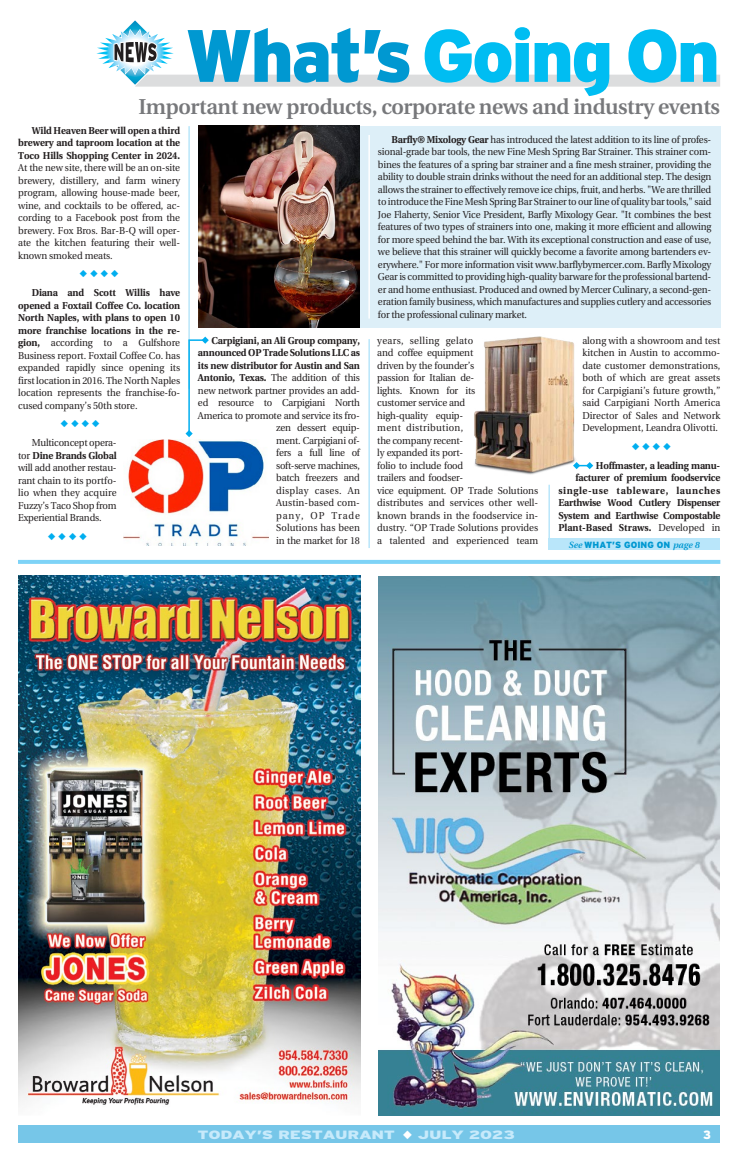
<style>
.page{position:relative;width:738px;height:1152px;background:#fff}
.page>*{position:absolute;margin:0;border:0;box-sizing:border-box;transform-origin:0 0}
.t1{font:900 74px "Interstate";letter-spacing:-.04em;color:#00bdf2}
.t2{font:600 21.5px "Utopia";letter-spacing:-.02em;color:#77787b}
.t3{font:900 12px "Interstate";letter-spacing:-.02em;color:#c7eafb;scale:1.4 1}
.t4{font:900 12px "Interstate";color:#fff;scale:.95 1}
.t5{font:10px/12.5px "Utopia";letter-spacing:-.02em;color:#231f20;text-align:justify;scale:.95 1}
.t6{font:700 10px/12.5px "Utopia";letter-spacing:-.02em;color:#231f20;text-align:justify;scale:.95 1}
.t7{font:10px "Zapf Dingbats ITC";color:#00aeef}
.t8{font:900 9px "Interstate";color:#0098d1}
.s1{color:#0098d1}
.s2{font-weight:700}
.s3{font-weight:400}
.s4{font-family:"Utopia";font-weight:600;font-style:italic}
.s5{color:#fff}
</style>
<div class="page">
<div style="left:18px;top:1125px;width:702px;height:18px;background:#76c6e8"></div>
<img style="left:474px;top:336px;width:103px;height:139px">
<img style="left:124px;top:439px;width:145px;height:106px">
<hr style="left:188px;top:126px;width:2px;height:263px;background:#b9e6fa">
<img style="left:18px;top:576px;width:342px;height:529px">
<div style="left:135px;top:75px;width:585px;height:12px;background:#dcddde"></div>
<hr style="left:18px;top:560px;width:702px;height:4px;background:#7ed3f7">
<svg style="left:96px;top:20px;width:89px;height:67px"></svg>
<div style="left:548px;top:539px;width:172px;height:11px;background:#b9e6fa"></div>
<hr style="left:548px;top:485px;width:2px;height:64px;background:#b9e6fa">
<img style="left:378px;top:576px;width:342px;height:540px">
<div style="left:198px;top:126px;width:522px;height:202px;background:#ddeff8"></div>
<hr style="left:368px;top:339px;width:2px;height:209px;background:#b9e6fa">
<img style="left:198px;top:126px;width:162px;height:202px">
<svg style="left:573px;top:462px;width:20px;height:7px"></svg>
<hr style="left:188px;top:341px;width:2px;height:92px;background:#00aeef">
<svg style="left:186px;top:430px;width:7px;height:7px"></svg>
<svg style="left:188px;top:337px;width:21px;height:7px"></svg>
<hr style="left:368px;top:135px;width:2px;height:184px;background:#fff">
<h1 class="t1" style="left:185px;top:13px;width:537px"><span class="s1">What’s</span> Going On</h1>
<h2 class="t2" style="left:138px;top:94px;width:583px">Important new products, corporate news and industry events</h2>
<p class="t6" style="left:18px;top:124px;width:172px;text-indent:14px">Wild Heaven Beer will open a third brewery and taproom location at the Toco Hills Shopping Center in 2024.</p>
<p class="t5" style="left:18px;top:162px;width:172px">At the new site, there will be an on-site brewery, distillery, and farm winery program, allowing house-made beer, wine, and cocktails to be offered, ac&shy;cording to a Facebook post from the brewery. Fox Bros. Bar-B-Q will oper&shy;ate the kitchen featuring their well&shy;known smoked meats.</p>
<p class="t7" style="left:80px;top:269px;width:41px">◆◆◆◆</p>
<p class="t5" style="left:18px;top:287px;width:172px;text-indent:14px"><span class="s2">Diana and Scott Willis have opened a Foxtail Coffee Co. location North Naples, with plans to open 10 more franchise locations in the re&shy;gion,</span> according to a Gulfshore Business report. Foxtail Coffee Co. has expanded rapidly since opening its first location in 2016. The North Naples location represents the franchise-fo&shy;cused company’s 50th store.</p>
<p class="t7" style="left:61px;top:419px;width:41px">◆◆◆◆</p>
<p class="t5" style="left:18px;top:437px;width:105px;text-indent:14px">Multiconcept opera&shy;tor <span class="s2">Dine Brands Global </span>will add another restau&shy;rant chain to its portfo&shy;lio when they acquire Fuzzy’s Taco Shop from Experiential Brands.</p>
<p class="t7" style="left:48px;top:532px;width:41px">◆◆◆◆</p>
<p class="t5" style="left:378px;top:133px;width:352px;text-indent:14px"><span class="s2">Barfly® Mixology Gear</span> has introduced the latest addition to its line of profes&shy;sional-grade bar tools, the new Fine Mesh Spring Bar Strainer. This strainer com&shy;bines the features of a spring bar strainer and a fine mesh strainer, providing the ability to double strain drinks without the need for an additional step. The design allows the strainer to effectively remove ice chips, fruit, and herbs. "We are thrilled to introduce the Fine Mesh Spring Bar Strainer to our line of quality bar tools," said Joe Flaherty, Senior Vice President, Barfly Mixology Gear. "It combines the best features of two types of strainers into one, making it more efficient and allowing for more speed behind the bar. With its exceptional construction and ease of use, we believe that this strainer will quickly become a favorite among bartenders ev&shy;erywhere." For more information visit www.barflybymercer.com. Barfly Mixology Gear is committed to providing high-quality barware for the professional bartend&shy;er and home enthusiast. Produced and owned by Mercer Culinary, a second-gen&shy;eration family business, which manufactures and supplies cutlery and accessories for the professional culinary market.</p>
<p class="t5" style="left:198px;top:334px;width:172px;text-align:right"><span class="s2">Carpigiani, an Ali Group company, announced OP Trade Solutions LLC as its new distributor for Austin and San<br>Antonio, Texas.</span> The addition of this new network partner provides an add&shy;ed resource to Carpigiani North<br>America to promote and service its fro&shy;zen dessert equip-<br>ment. Carpigiani of-<br>fers a full line of<br>soft-serve machines,<br>batch freezers and<br>display cases. An<br>Austin-based com-<br>pany, OP Trade<br>Solutions has been<br>in the market for 18</p>
<p class="t5" style="left:377px;top:334px;width:171px;text-align:left">years, selling gelato<br>and coffee equipment<br>driven by the founder’s<br>passion for Italian de-<br>lights. Known for its<br>customer service and<br>high-quality equip-<br>ment distribution,<br>the company recent-<br>ly expanded its port-<br>folio to include food<br>trailers and foodser-<br>vice equipment. OP Trade Solutions distributes and services other well&shy;known brands in the foodservice in&shy;dustry. “OP Trade Solutions provides a talented and experienced team</p>
<p class="t5" style="left:582px;top:334px;width:147px">along with a showroom and test kitchen in Austin to accommo&shy;date customer demonstrations, both of which are great assets for Carpigiani’s future growth,” said Carpigiani North America Director of Sales and Network Development, Leandra Olivotti.</p>
<p class="t7" style="left:632px;top:442px;width:41px">◆◆◆◆</p>
<p class="t6" style="left:558px;top:459px;width:172px;text-align:right">Hoffmaster, a leading manu-<br>facturer of premium foodservice single-use tableware, launches<br>Earthwise Wood Cutlery Dispenser<br>System and Earthwise Compostable<br>Plant-Based Straws. <span class="s3">Developed in</span></p>
<p class="t8" style="left:569px;top:539px;width:132px"><span class="s4">See</span> WHAT’S GOING ON <span class="s4">page 8</span></p>
<p class="t3" style="left:197px;top:1127px;width:228px">TODAY’S RESTAURANT <span class="s5">◆</span> JULY 2023</p>
<p class="t4" style="left:703px;top:1127px;width:10px">3</p>
</div>
